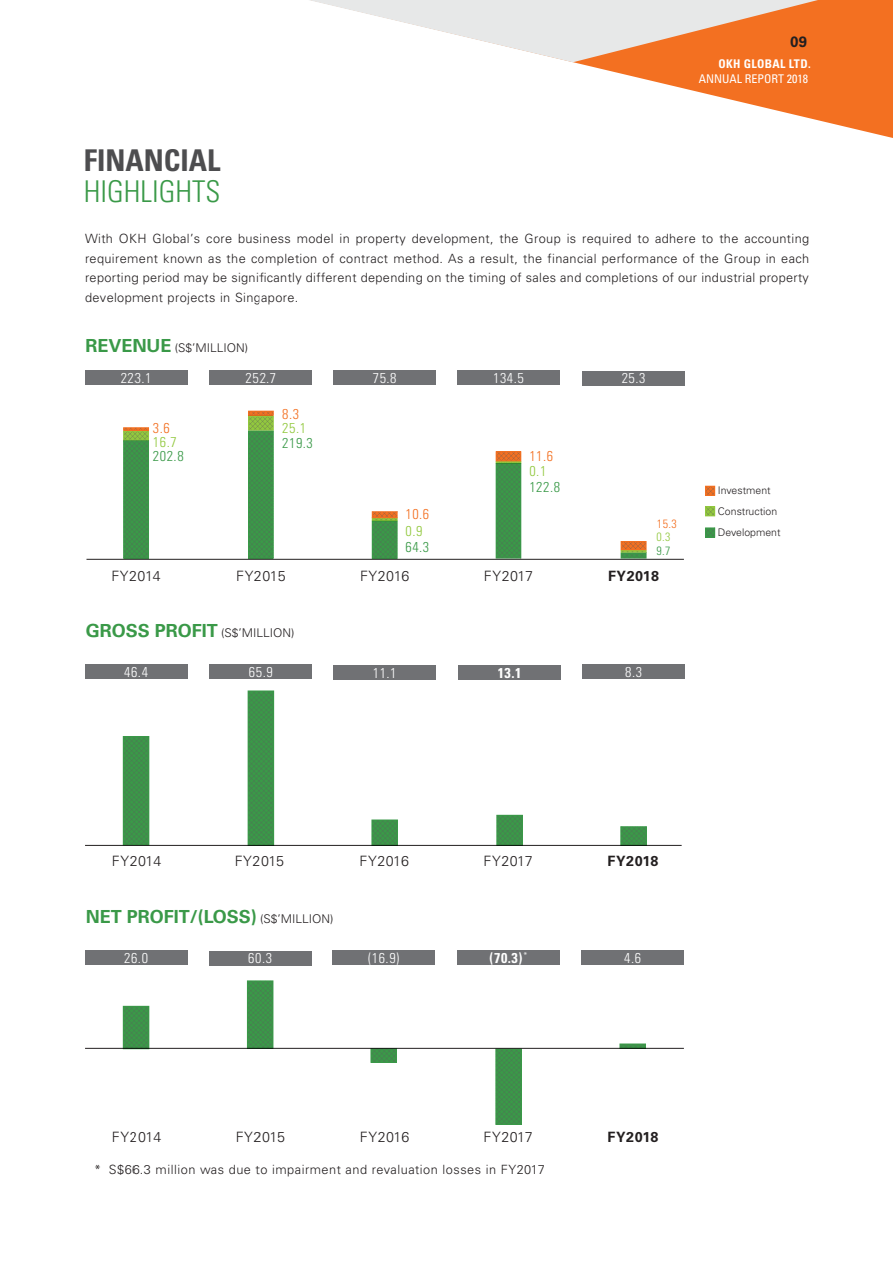
<style>
.page{position:relative;width:893px;height:1263px;background:#fff}
.page>*{position:absolute;margin:0;border:0;box-sizing:border-box;transform-origin:0 0}
.t1{font:300 condensed 30px "Univers LT Std";color:#3a9948}
.t2{font:700 condensed 30px "Univers LT Std";color:#4d4d4f}
.t3{font:700 18px "Univers LT Std";color:#3a9948}
.t4{font:700 15px "Univers LT Std";color:#231f20}
.t5{font:300 14.25px "Univers LT Std";letter-spacing:.04em;color:#231f20}
.t6{font:300 condensed 14.25px "Univers LT Std";letter-spacing:.04em;color:#fff}
.t7{font:300 condensed 14.25px "Univers LT Std";letter-spacing:.04em;color:#3a9948}
.t8{font:700 14.25px "Univers LT Std";letter-spacing:.04em;color:#231f20}
.t9{font:300 condensed 14.25px "Univers LT Std";color:#92c83e}
.t10{font:300 condensed 14.25px "Univers LT Std";color:#f37021}
.t11{font:700 condensed 14.25px "Univers LT Std";color:#fff}
.t12{font:300 12.75px/19.5px "Univers LT Std";letter-spacing:.03em;color:#231f20;text-align:justify}
.t13{font:300 12px "Univers LT Std";color:#231f20}
.t14{font:condensed 12px "Univers LT Std";color:#fff}
.t15{font:700 condensed 12px "Univers LT Std";letter-spacing:.03em;color:#fff}
.t16{font:300 condensed 12px "Univers LT Std";color:#f37021}
.t17{font:300 condensed 12px "Univers LT Std";color:#3a9948}
.t18{font:300 condensed 12px "Univers LT Std";color:#92c83e}
.t19{font:300 10.5px/20.9px "Univers LT Std";color:#231f20}
.s1{font-weight:700;font-size:18px;color:#3a9948}
.s2{font-weight:300;font-size:12px;color:#231f20}
</style>
<div class="page">
<svg style="left:572px;top:0;width:321px;height:138px;fill:#f37021"></svg>
<svg style="left:310px;top:0;width:558px;height:62px"></svg>
<hr style="left:85px;top:1048px;width:599px;height:1px;background:#231f20">
<hr style="left:85px;top:845px;width:597px;height:1px;background:#231f20">
<svg style="left:707px;top:488px;width:6px;height:6px"></svg>
<div style="left:705px;top:486px;width:10px;height:10px;border:1px solid #f37021"></div>
<svg style="left:707px;top:508px;width:6px;height:6px"></svg>
<div style="left:705px;top:506px;width:10px;height:10px;border:1px solid #92c83e"></div>
<svg style="left:707px;top:530px;width:6px;height:5px"></svg>
<div style="left:705px;top:528px;width:10px;height:9px;border:1px solid #3a9948"></div>
<div style="left:583px;top:371px;width:102px;height:15px;background:#707174"></div>
<svg style="left:621px;top:541px;width:26px;height:18px"></svg>
<div style="left:621px;top:541px;width:25px;height:9px;border:1px solid #f37021"></div>
<div style="left:123px;top:440px;width:26px;height:119px;border:1px solid #3a9948"></div>
<div style="left:123px;top:431px;width:26px;height:9px;border:1px solid #92c83e"></div>
<svg style="left:124px;top:431px;width:25px;height:127px;background:#439349"></svg>
<div style="left:123px;top:427px;width:26px;height:4px;border:1px solid #f37021"></div>
<div style="left:85px;top:370px;width:102px;height:15px;background:#707174"></div>
<div style="left:248px;top:411px;width:26px;height:5px;border:1px solid #f37021"></div>
<div style="left:248px;top:431px;width:26px;height:128px;border:1px solid #3a9948"></div>
<svg style="left:249px;top:411px;width:24px;height:147px;background:#499248"></svg>
<div style="left:248px;top:416px;width:26px;height:14px;border:1px solid #92c83e"></div>
<div style="left:210px;top:370px;width:102px;height:15px;background:#707174"></div>
<svg style="left:372px;top:513px;width:25px;height:46px"></svg>
<div style="left:372px;top:511px;width:25px;height:7px;border:1px solid #f37021"></div>
<div style="left:334px;top:370px;width:102px;height:15px;background:#707174"></div>
<svg style="left:496px;top:452px;width:26px;height:106px;background:#4c924d"></svg>
<div style="left:496px;top:451px;width:25px;height:10px;border:1px solid #f37021"></div>
<div style="left:457px;top:370px;width:102px;height:15px;background:#707174"></div>
<svg style="left:374px;top:822px;width:22px;height:22px"></svg>
<div style="left:372px;top:820px;width:26px;height:26px;border:1px solid #3a9948"></div>
<div style="left:334px;top:665px;width:102px;height:14px;background:#707174"></div>
<svg style="left:498px;top:817px;width:23px;height:27px"></svg>
<div style="left:496px;top:815px;width:27px;height:31px;border:1px solid #3a9948"></div>
<div style="left:459px;top:665px;width:102px;height:14px;background:#707174"></div>
<div style="left:582px;top:950px;width:102px;height:15px;background:#707174"></div>
<svg style="left:622px;top:1046px;width:22px;height:1px"></svg>
<div style="left:620px;top:1044px;width:26px;height:5px;border:1px solid #3a9948"></div>
<div style="left:85px;top:950px;width:102px;height:15px;background:#707174"></div>
<svg style="left:125px;top:1008px;width:22px;height:39px"></svg>
<div style="left:123px;top:1006px;width:26px;height:43px;border:1px solid #3a9948"></div>
<div style="left:209px;top:951px;width:102px;height:14px;background:#707174"></div>
<svg style="left:249px;top:982px;width:22px;height:65px"></svg>
<div style="left:247px;top:980px;width:26px;height:69px;border:1px solid #3a9948"></div>
<div style="left:333px;top:950px;width:102px;height:15px;background:#707174"></div>
<svg style="left:373px;top:1050px;width:22px;height:11px"></svg>
<div style="left:371px;top:1048px;width:26px;height:15px;border:1px solid #3a9948"></div>
<div style="left:458px;top:950px;width:102px;height:15px;background:#707174"></div>
<svg style="left:497px;top:1051px;width:23px;height:72px;background:#3e904a"></svg>
<div style="left:495px;top:1049px;width:27px;height:76px;border:1px solid #3a9948"></div>
<div style="left:583px;top:664px;width:102px;height:15px;background:#707174"></div>
<svg style="left:622px;top:828px;width:23px;height:16px"></svg>
<div style="left:620px;top:826px;width:27px;height:20px;border:1px solid #3a9948"></div>
<div style="left:85px;top:665px;width:102px;height:14px;background:#707174"></div>
<svg style="left:125px;top:738px;width:22px;height:105px;background:#3e904a"></svg>
<div style="left:123px;top:736px;width:26px;height:109px;border:1px solid #3a9948"></div>
<div style="left:210px;top:665px;width:102px;height:14px;background:#707174"></div>
<svg style="left:250px;top:693px;width:22px;height:151px;background:#3e904a"></svg>
<div style="left:248px;top:691px;width:26px;height:155px;border:1px solid #3a9948"></div>
<hr style="left:86px;top:559px;width:598px;height:1px;background:#231f20">
<h1 class="t2" style="left:84px;top:141px;width:138px">FINANCIAL</h1>
<h1 class="t1" style="left:84px;top:173px;width:138px">HIGHLIGHTS</h1>
<p class="t4" style="left:790px;top:33px;width:19px">09</p>
<p class="t15" style="left:718px;top:57px;width:94px">OKH GLOBAL LTD.</p>
<p class="t14" style="left:699px;top:71px;width:111px">ANNUAL REPORT 2018</p>
<p class="t12" style="left:85px;top:229px;width:726px">With OKH Global’s core business model in property development, the Group is required to adhere to the accounting requirement known as the completion of contract method. As a result, the financial performance of the Group in each reporting period may be significantly different depending on the timing of sales and completions of our industrial property development projects in Singapore.</p>
<p class="t13" style="left:85px;top:341px;width:164px"><span class="s1">REVENUE</span> (S$’MILLION)</p>
<p class="t6" style="left:121px;top:369px;width:32px">223.1</p>
<p class="t6" style="left:246px;top:369px;width:32px">252.7</p>
<p class="t10" style="left:282px;top:405px;width:18px">8.3</p>
<p class="t10" style="left:153px;top:420px;width:18px">3.6</p>
<p class="t9" style="left:282px;top:419px;width:25px">25.1</p>
<p class="t9" style="left:153px;top:434px;width:25px">16.7</p>
<p class="t7" style="left:282px;top:434px;width:32px">219.3</p>
<p class="t7" style="left:153px;top:447px;width:32px">202.8</p>
<p class="t6" style="left:373px;top:369px;width:25px">75.8</p>
<p class="t10" style="left:405px;top:506px;width:25px">10.6</p>
<p class="t9" style="left:405px;top:522px;width:18px">0.9</p>
<p class="t7" style="left:405px;top:538px;width:25px">64.3</p>
<p class="t6" style="left:493px;top:369px;width:32px">134.5</p>
<p class="t10" style="left:529px;top:447px;width:25px">11.6</p>
<p class="t9" style="left:529px;top:463px;width:18px">0.1</p>
<p class="t7" style="left:529px;top:478px;width:32px">122.8</p>
<p class="t6" style="left:622px;top:370px;width:25px">25.3</p>
<p class="t16" style="left:657px;top:516px;width:22px">15.3</p>
<p class="t18" style="left:656px;top:530px;width:16px">0.3</p>
<p class="t17" style="left:656px;top:544px;width:16px">9.7</p>
<p class="t5" style="left:111px;top:567px;width:51px">FY2014</p>
<p class="t5" style="left:236px;top:567px;width:51px">FY2015</p>
<p class="t5" style="left:360px;top:567px;width:51px">FY2016</p>
<p class="t5" style="left:484px;top:567px;width:51px">FY2017</p>
<p class="t8" style="left:608px;top:568px;width:52px">FY2018</p>
<p class="t13" style="left:86px;top:625px;width:210px"><span class="s1">GROSS PROFIT</span> (S$’MILLION)</p>
<p class="t6" style="left:124px;top:663px;width:25px">46.4</p>
<p class="t6" style="left:249px;top:663px;width:25px">65.9</p>
<p class="t6" style="left:373px;top:664px;width:25px">11.1</p>
<p class="t11" style="left:498px;top:664px;width:25px">13.1</p>
<p class="t6" style="left:625px;top:663px;width:18px">8.3</p>
<p class="t19" style="left:718px;top:480px;width:64px">Investment<br>Construction<br>Development</p>
<p class="t5" style="left:112px;top:852px;width:51px">FY2014</p>
<p class="t5" style="left:235px;top:852px;width:51px">FY2015</p>
<h2 class="t3" style="left:86px;top:906px;width:249px">NET PROFIT/(LOSS) <span class="s2">(S$’MILLION)</span></h2>
<p class="t5" style="left:360px;top:852px;width:51px">FY2016</p>
<p class="t5" style="left:484px;top:852px;width:51px">FY2017</p>
<p class="t8" style="left:608px;top:853px;width:52px">FY2018</p>
<p class="t6" style="left:368px;top:949px;width:33px">(16.9)</p>
<p class="t11" style="left:490px;top:949px;width:40px">(70.3)<sup>*</sup></p>
<p class="t6" style="left:124px;top:949px;width:25px">26.0</p>
<p class="t6" style="left:624px;top:949px;width:18px">4.6</p>
<p class="t6" style="left:248px;top:949px;width:25px">60.3</p>
<p class="t5" style="left:112px;top:1129px;width:51px">FY2014</p>
<p class="t5" style="left:236px;top:1129px;width:51px">FY2015</p>
<p class="t5" style="left:360px;top:1129px;width:51px">FY2016</p>
<p class="t5" style="left:484px;top:1129px;width:51px">FY2017</p>
<p class="t8" style="left:608px;top:1129px;width:52px">FY2018</p>
<p class="t12" style="left:94px;top:1159px;width:452px">* S$66.3 million was due to impairment and revaluation losses in FY2017</p>
</div>
